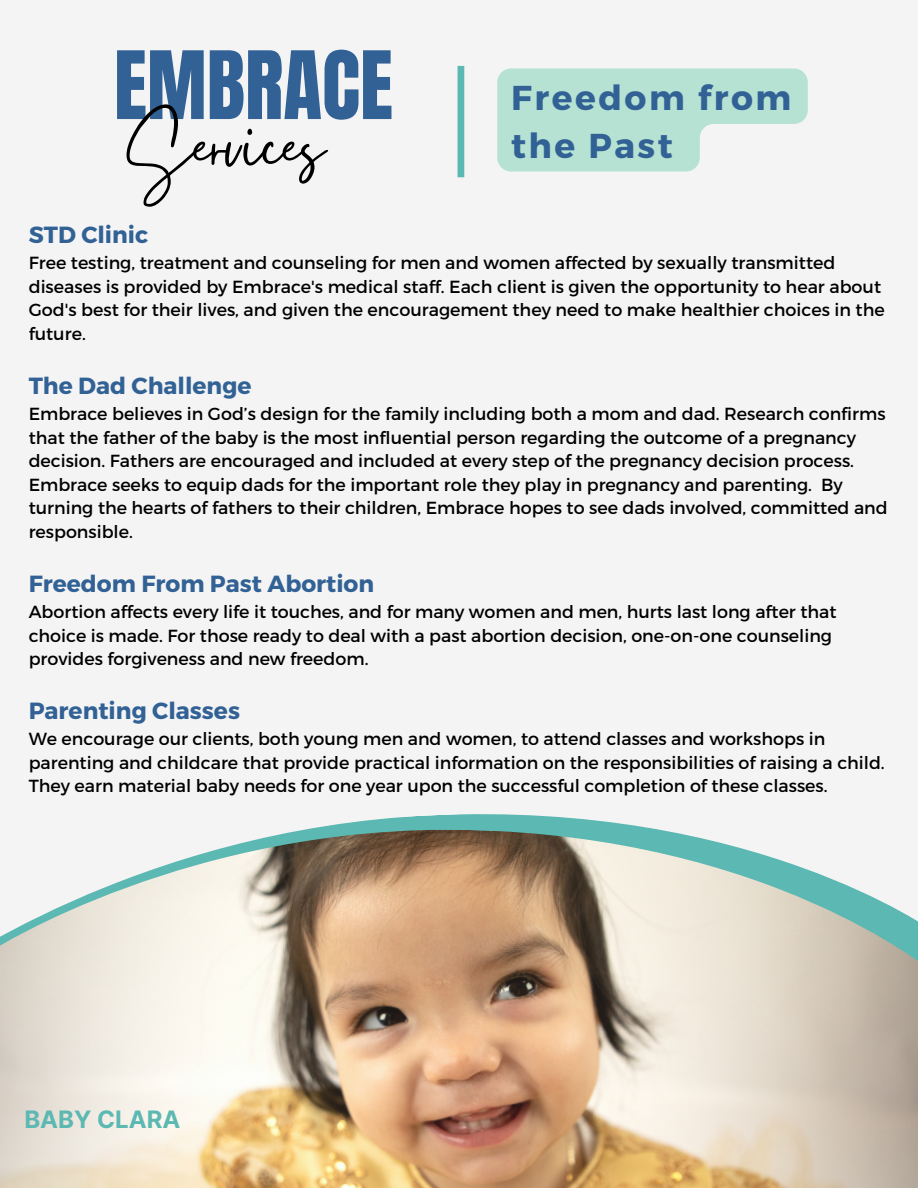
<style>
.page{position:relative;width:918px;height:1188px;background:#f4f4f4}
.page>*{position:absolute;margin:0;border:0;box-sizing:border-box;transform-origin:0 0}
.t1{font:83.85px "Gistesy";color:#000}
.t2{font:80.1px "Anton";color:#326295}
.t3{font:700 34.5px/47.5px "Montserrat";letter-spacing:.075em;color:#326295}
.t4{font:700 24px "Inter";color:#5cb8b2}
.t5{font:700 23.4px "Montserrat";color:#326295}
.t6{font:17.55px/23.7px "Montserrat";color:#000}
</style>
<div class="page">
<svg style="left:340px;top:814px;width:283px;height:10px;fill:#5cb8b2"></svg>
<img style="left:0;top:824px;width:918px;height:364px">
<div style="left:458px;top:66px;width:6px;height:111px;background:#5cb8b2"></div>
<svg style="left:497px;top:68px;width:311px;height:103px"></svg>
<p class="t2" style="left:114px;top:28px;width:280px">EMBRACE</p>
<p class="t1" style="left:127px;top:87px;width:200px">Services</p>
<p class="t3" style="left:511px;top:73px;width:282px">Freedom from the Past</p>
<p class="t5" style="left:29px;top:220px;width:121px">STD Clinic</p>
<p class="t6" style="left:29px;top:250px;width:858px">Free testing, treatment and counseling for men and women affected by sexually transmitted diseases is provided by Embrace's medical staff. Each client is given the opportunity to hear about God's best for their lives, and given the encouragement they need to make healthier choices in the future.</p>
<p class="t5" style="left:29px;top:370px;width:224px">The Dad Challenge</p>
<p class="t6" style="left:29px;top:401px;width:861px">Embrace believes in God’s design for the family including both a mom and dad. Research confirms that the father of the baby is the most influential person regarding the outcome of a pregnancy decision. Fathers are encouraged and included at every step of the pregnancy decision process.<br>Embrace seeks to equip dads for the important role they play in pregnancy and parenting. By turning the hearts of fathers to their children, Embrace hopes to see dads involved, committed and responsible.</p>
<p class="t5" style="left:29px;top:568px;width:347px">Freedom From Past Abortion</p>
<p class="t6" style="left:29px;top:599px;width:809px">Abortion affects every life it touches, and for many women and men, hurts last long after that choice is made. For those ready to deal with a past abortion decision, one-on-one counseling provides forgiveness and new freedom.</p>
<p class="t5" style="left:29px;top:696px;width:213px">Parenting Classes</p>
<p class="t6" style="left:29px;top:726px;width:858px">We encourage our clients, both young men and women, to attend classes and workshops in parenting and childcare that provide practical information on the responsibilities of raising a child.<br>They earn material baby needs for one year upon the successful completion of these classes.</p>
<p class="t4" style="left:24px;top:1105px;width:157px">BABY CLARA</p>
</div>
